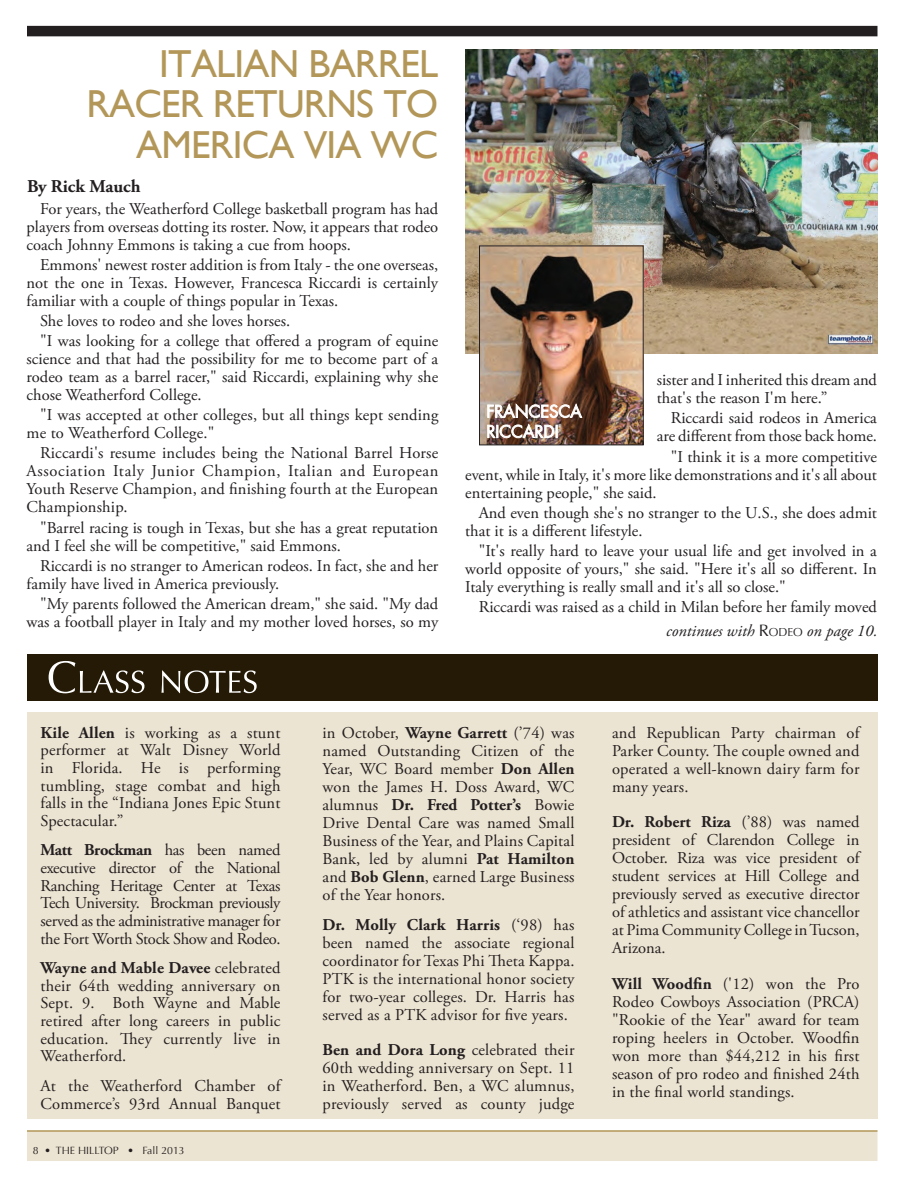
<style>
.page{position:relative;width:918px;height:1188px;background:#fff}
.page>*{position:absolute;margin:0;border:0;box-sizing:border-box;transform-origin:0 0}
.t1{font:39px/40.5px "Gill Sans";letter-spacing:-.02em;color:#b39759;text-align:right}
.t2{font:700 18px "Adobe Garamond Pro";color:#231f20}
.t3{font:16.5px/18px "Adobe Garamond Pro";color:#231f20;text-align:justify}
.t4{font:italic 16.5px "Adobe Garamond Pro";color:#231f20}
.t5{font:10.5px "Optima";color:#231f20}
.s1{font-family:"Optima";font-style:normal}
.s2{font-family:"Optima";font-style:normal;font-size:11.55px}
.s3{font-weight:700}
</style>
<div class="page">
<div style="left:27px;top:1131px;width:851px;height:30px;background:#ece4d2"></div>
<hr style="left:27px;top:1130px;width:851px;height:2px;background:#b39759">
<div style="left:27px;top:713px;width:851px;height:406px;background:#ece4d2"></div>
<div style="left:27px;top:654px;width:851px;height:47px;background:#251a05"></div>
<svg style="left:49px;top:661px;width:208px;height:32px"></svg>
<div style="left:28px;top:27px;width:849px;height:9px;background:#231f20"></div>
<div style="left:27px;top:26px;width:851px;height:10px;border:2px solid #231f20"></div>
<img style="left:465px;top:50px;width:412px;height:304px">
<img style="left:481px;top:248px;width:160px;height:195px">
<div style="left:479px;top:246px;width:164px;height:199px;border:1px solid #231f20"></div>
<img style="left:487px;top:402px;width:96px;height:37px">
<h1 class="t1" style="left:86px;top:43px;width:353px">ITALIAN BARREL<br>RAC ER RETURNS TO<br>AM ERICA VIA WC</h1>
<p class="t2" style="left:27px;top:176px;width:115px">By Rick Mauch</p>
<p class="t3" style="left:27px;top:200px;width:413px;text-indent:13px">For years, the Weatherford College basketball program has had players from overseas dotting its roster. Now, it appears that rodeo coach Johnny Emmons is taking a cue from hoops.</p>
<p class="t3" style="left:27px;top:256px;width:413px;text-indent:13px">Emmons' newest roster addition is from Italy - the one overseas, not the one in Texas. However, Francesca Riccardi is certainly familiar with a couple of things popular in Texas.</p>
<p class="t3" style="left:40px;top:311px;width:400px;line-height:20.1px">She loves to rodeo and she loves horses.<br>"I was looking for a college that offered a program of equine</p>
<p class="t3" style="left:27px;top:350px;width:413px">science and that had the possibility for me to become part of a rodeo team as a barrel racer," said Riccardi, explaining why she chose Weatherford College.</p>
<p class="t3" style="left:27px;top:407px;width:413px;text-indent:13px">"I was accepted at other colleges, but all things kept sending me to Weatherford College."</p>
<p class="t3" style="left:27px;top:445px;width:414px;text-indent:13px">Riccardi's resume includes being the National Barrel Horse Association Italy Junior Champion, Italian and European Youth Reserve Champion, and finishing fourth at the European Championship.</p>
<p class="t3" style="left:27px;top:519px;width:413px;text-indent:13px">"Barrel racing is tough in Texas, but she has a great reputation and I feel she will be competitive," said Emmons.</p>
<p class="t3" style="left:27px;top:557px;width:413px;text-indent:13px">Riccardi is no stranger to American rodeos. In fact, she and her family have lived in America previously.</p>
<p class="t3" style="left:27px;top:595px;width:413px;text-align:right">"My parents followed the American dream," she said. "My dad was a football player in Italy and my mother loved horses, so my</p>
<p class="t3" style="left:657px;top:372px;width:222px">sister and I inherited this dream and that's the reason I'm here.”</p>
<p class="t3" style="left:657px;top:410px;width:222px;text-align:right">Riccardi said rodeos in America are different from those back home.</p>
<p class="t3" style="left:465px;top:448px;width:413px;text-indent:206px">"I think it is a more competitive event, while in Italy, it's more like demonstrations and it's all about entertaining people," she said.</p>
<p class="t3" style="left:465px;top:504px;width:413px;text-indent:13px">And even though she's no stranger to the U.S., she does admit that it is a different lifestyle.</p>
<p class="t3" style="left:465px;top:542px;width:413px;text-indent:13px">"It's really hard to leave your usual life and get involved in a world opposite of yours," she said. "Here it's all so different. In Italy everything is really small and it's all so close."</p>
<p class="t3" style="left:479px;top:598px;width:400px">Riccardi was raised as a child in Milan before her family moved</p>
<p class="t4" style="left:666px;top:620px;width:213px">continues with <span class="s1">R</span><span class="s2">ODEO</span> on page 10.</p>
<p class="t3" style="left:41px;top:724px;width:242px;line-height:17.5px"><span class="s3">Kile Allen</span> is working as a stunt performer at Walt Disney World in Florida. He is performing tumbling, stage combat and high falls in the “Indiana Jones Epic Stunt Spectacular.”</p>
<p class="t3" style="left:41px;top:842px;width:242px;line-height:17.5px"><span class="s3">Matt Brockman</span> has been named executive director of the National Ranching Heritage Center at Texas Tech University. Brockman previously served as the administrative manager for the Fort Worth Stock Show and Rodeo.</p>
<p class="t3" style="left:41px;top:960px;width:242px;line-height:17.5px"><span class="s3">Wayne and Mable Davee</span> celebrated their 64th wedding anniversary on Sept. 9. Both Wayne and Mable retired after long careers in public education. They currently live in Weatherford.</p>
<p class="t3" style="left:41px;top:1077px;width:241px;line-height:17.5px">At the Weatherford Chamber of<br>Commerce’s 93rd Annual Banquet</p>
<p class="t5" style="left:33px;top:1144px;width:153px">8 • The H ILLTOP • Fall 2013</p>
<p class="t3" style="left:323px;top:724px;width:254px">in October, <span class="s3">Wayne Garrett</span> (’74) was named Outstanding Citizen of the Year, WC Board member <span class="s3">Don Allen </span>won the James H. Doss Award, WC alumnus <span class="s3">Dr. Fred Potter’s</span> Bowie Drive Dental Care was named Small Business of the Year, and Plains Capital Bank, led by alumni <span class="s3">Pat Hamilton </span>and <span class="s3">Bob Glenn</span>, earned Large Business of the Year honors.</p>
<p class="t3" style="left:323px;top:916px;width:254px"><span class="s3">Dr. Molly Clark Harris</span> (‘98) has been named the associate regional coordinator for Texas Phi Theta Kappa.<br>PTK is the international honor society for two-year colleges. Dr. Harris has served as a PTK advisor for five years.</p>
<p class="t3" style="left:323px;top:1042px;width:253px"><span class="s3">Ben and Dora Long</span> celebrated their 60th wedding anniversary on Sept. 11 in Weatherford. Ben, a WC alumnus, previously served as county judge</p>
<p class="t3" style="left:612px;top:724px;width:249px">and Republican Party chairman of Parker County. The couple owned and operated a well-known dairy farm for many years.</p>
<p class="t3" style="left:612px;top:814px;width:249px"><span class="s3">Dr. Robert Riza</span> (’88) was named president of Clarendon College in October. Riza was vice president of student services at Hill College and previously served as executive director of athletics and assistant vice chancellor at Pima Community College in Tucson, Arizona.</p>
<p class="t3" style="left:612px;top:975px;width:249px"><span class="s3">Will Woodfin</span> ('12) won the Pro Rodeo Cowboys Association (PRCA) "Rookie of the Year" award for team roping heelers in October. Woodfin won more than $44,212 in his first season of pro rodeo and finished 24th in the final world standings.</p>
</div>
